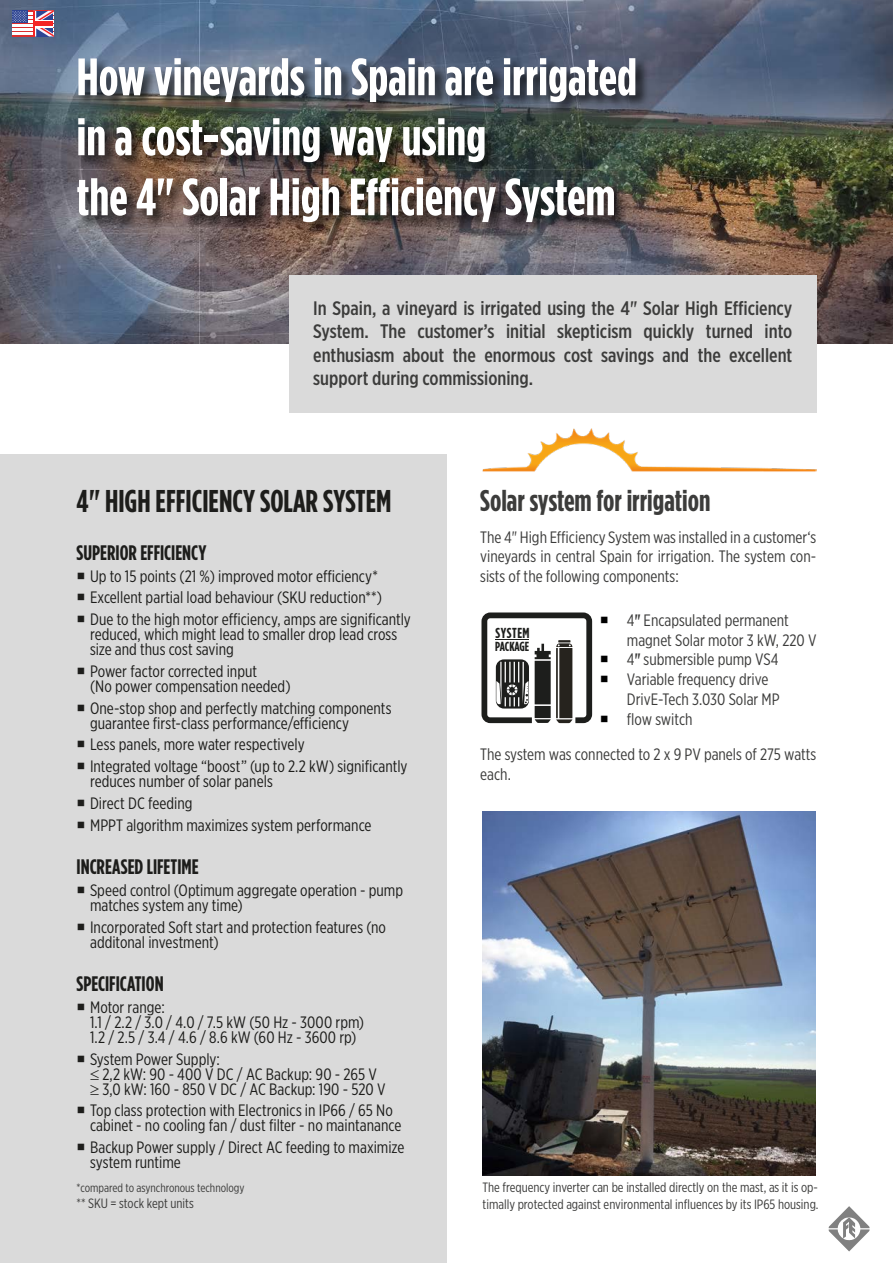
<style>
.page{position:relative;width:893px;height:1263px;background:#fff}
.page>*{position:absolute;margin:0;border:0;box-sizing:border-box;transform-origin:0 0}
.t1{font:700 52.5px/60px "Gotham Condensed";color:#fff}
.t2{font:700 31.5px "Gotham Condensed";color:#1d1d1b}
.t3{font:700 30px "Gotham Condensed";color:#3c3c3b}
.t4{font:700 21px "Gotham Condensed";color:#1d1d1b}
.t5{font:500 19.5px/23.4px "Gotham X Narrow";color:#3c3c3b;text-align:justify}
.t6{font:16.5px/15px "Gotham X Narrow";color:#1d1d1b}
.t7{font:16.5px/19.8px "Gotham X Narrow";color:#3c3c3b}
.t8{font:700 14.55px "Gotham Condensed";letter-spacing:.035em;color:#1d1e1c}
.t9{font:13.5px/16.2px "Gotham X Narrow";color:#3c3c3b}
.t10{font:700 13.2px "Gotham Condensed";letter-spacing:-.01em;color:#1d1e1c}
.t11{font:12px "Gotham X Narrow";color:#3c3c3b}
.s1{font-family:"Gotham Condensed";font-weight:700}
</style>
<div class="page">
<svg style="left:829px;top:1206px;width:41px;height:45px"></svg>
<div style="left:0;top:455px;width:446px;height:808px;background:#dadada"></div>
<svg style="left:481px;top:612px;width:111px;height:111px"></svg>
<hr style="left:535px;top:651px;width:16px;height:3px;background:#1d1e1c">
<hr style="left:496px;top:639px;width:33px;height:1px;background:#1d1e1c">
<img style="left:0;top:0;width:893px;height:344px">
<div style="left:75px;top:56px;width:575px;height:181px;background:#000;opacity:.75"></div>
<div style="left:289px;top:275px;width:527px;height:137px;background:#dadada"></div>
<hr style="left:12px;top:19px;width:41px;height:2px;background:#db2e2e">
<hr style="left:12px;top:15px;width:41px;height:2px;background:#db2e2e">
<hr style="left:12px;top:11px;width:41px;height:2px;background:#db2e2e">
<hr style="left:12px;top:23px;width:41px;height:2px;background:#db2e2e">
<hr style="left:12px;top:27px;width:41px;height:2px;background:#db2e2e">
<hr style="left:12px;top:31px;width:41px;height:2px;background:#db2e2e">
<hr style="left:12px;top:35px;width:41px;height:2px;background:#db2e2e">
<hr style="left:12px;top:17px;width:41px;height:2px;background:#fff">
<hr style="left:12px;top:13px;width:41px;height:2px;background:#fff">
<hr style="left:12px;top:21px;width:41px;height:2px;background:#fff">
<hr style="left:12px;top:25px;width:41px;height:2px;background:#fff">
<hr style="left:12px;top:29px;width:41px;height:2px;background:#fff">
<hr style="left:12px;top:33px;width:41px;height:2px;background:#fff">
<div style="left:12px;top:11px;width:15px;height:12px;background:#2e4593"></div>
<svg style="left:12px;top:11px;width:15px;height:11px"></svg>
<svg style="left:33px;top:11px;width:20px;height:26px"></svg>
<hr style="left:33px;top:11px;width:2px;height:25px;background:#f42525">
<img style="left:482px;top:811px;width:333px;height:365px">
<img style="left:482px;top:428px;width:334px;height:44px">
<svg style="left:0;top:79px;width:130px;height:42px;background:#505e66"></svg>
<h1 class="t1" style="left:77px;top:47px;width:562px">How vineyards in Spain are irrigated in a cost-saving way using<br>the 4" Solar High Efficiency System</h1>
<p class="t5" style="left:313px;top:296px;width:481px">In Spain, a vineyard is irrigated using the 4" Solar High Efficiency System. The customer’s initial skepticism quickly turned into enthusiasm about the enormous cost savings and the excellent support during commissioning.</p>
<h2 class="t2" style="left:77px;top:483px;width:317px">4" HIGH EFFICIENCY SOLAR SYSTEM</h2>
<p class="t4" style="left:77px;top:540px;width:132px">SUPERIOR EFFICIENCY</p>
<p class="t6" style="left:90px;top:565px;width:322px;line-height:21.8px">Up to 15 points (21 %) improved motor efficiency*<br>Excellent partial load behaviour (SKU reduction**)<br>Due to the high motor efficiency, amps are significantly</p>
<p class="t6" style="left:90px;top:627px;width:309px">reduced, which might lead to smaller drop lead cross size and thus cost saving</p>
<p class="t6" style="left:90px;top:663px;width:202px">Power factor corrected input<br>(No power compensation needed)</p>
<p class="t6" style="left:90px;top:700px;width:303px">One-stop shop and perfectly matching components guarantee first-class performance/efficiency</p>
<p class="t6" style="left:90px;top:733px;width:319px;line-height:21.8px">Less panels, more water respectively<br>Integrated voltage “boost” (up to 2.2 kW) significantly</p>
<p class="t6" style="left:90px;top:770px;width:283px;line-height:21.8px">reduces number of solar panels<br>Direct DC feeding<br>MPPT algorithm maximizes system performance</p>
<p class="t4" style="left:77px;top:854px;width:124px">INCREASED LIFETIME</p>
<p class="t6" style="left:90px;top:882px;width:315px">Speed control (Optimum aggregate operation - pump matches system any time)</p>
<p class="t6" style="left:90px;top:919px;width:297px">Incorporated Soft start and protection features (no additonal investment)</p>
<p class="t4" style="left:77px;top:971px;width:89px">SPECIFICATION</p>
<p class="t6" style="left:90px;top:999px;width:276px">Motor range:<br>1.1 / 2.2 / 3.0 / 4.0 / 7.5 kW (50 Hz - 3000 rpm)<br>1.2 / 2.5 / 3.4 / 4.6 / 8.6 kW (60 Hz - 3600 rp)</p>
<p class="t6" style="left:90px;top:1051px;width:297px">System Power Supply:<br>≤ 2,2 kW: 90 - 400 V DC / AC Backup: 90 - 265 V ≥ 3,0 kW: 160 - 850 V DC / AC Backup: 190 - 520 V</p>
<p class="t6" style="left:90px;top:1103px;width:313px">Top class protection with Electronics in IP66 / 65 No cabinet - no cooling fan / dust filter - no maintanance</p>
<p class="t6" style="left:90px;top:1140px;width:316px">Backup Power supply / Direct AC feeding to maximize system runtime</p>
<p class="t11" style="left:77px;top:1180px;width:170px">*compared to asynchronous technology</p>
<p class="t9" style="left:77px;top:1195px;width:119px">** SKU = stock kept units</p>
<h3 class="t3" style="left:480px;top:483px;width:232px">Solar system for irrigation</h3>
<p class="t7" style="left:480px;top:527px;width:337px;text-align:justify">The 4" High Efficiency System was installed in a customer‘s vineyards in central Spain for irrigation. The system con&shy;sists of the following components:</p>
<p class="t8" style="left:496px;top:624px;width:36px">SYSTEM</p>
<p class="t10" style="left:495px;top:638px;width:36px">PACKAGE</p>
<p class="t7" style="left:627px;top:610px;width:191px">4<span class="s1">"</span> Encapsulated permanent magnet Solar motor 3 kW, 220 V<br>4<span class="s1">"</span> submersible pump VS4<br>Variable frequency drive<br>DrivE-Tech 3.030 Solar MP<br>flow switch</p>
<p class="t7" style="left:480px;top:744px;width:337px">The system was connected to 2 x 9 PV panels of 275 watts each.</p>
<p class="t9" style="left:482px;top:1179px;width:338px">The frequency inverter can be installed directly on the mast, as it is op&shy;timally protected against environmental influences by its IP65 housing.</p>
</div>
